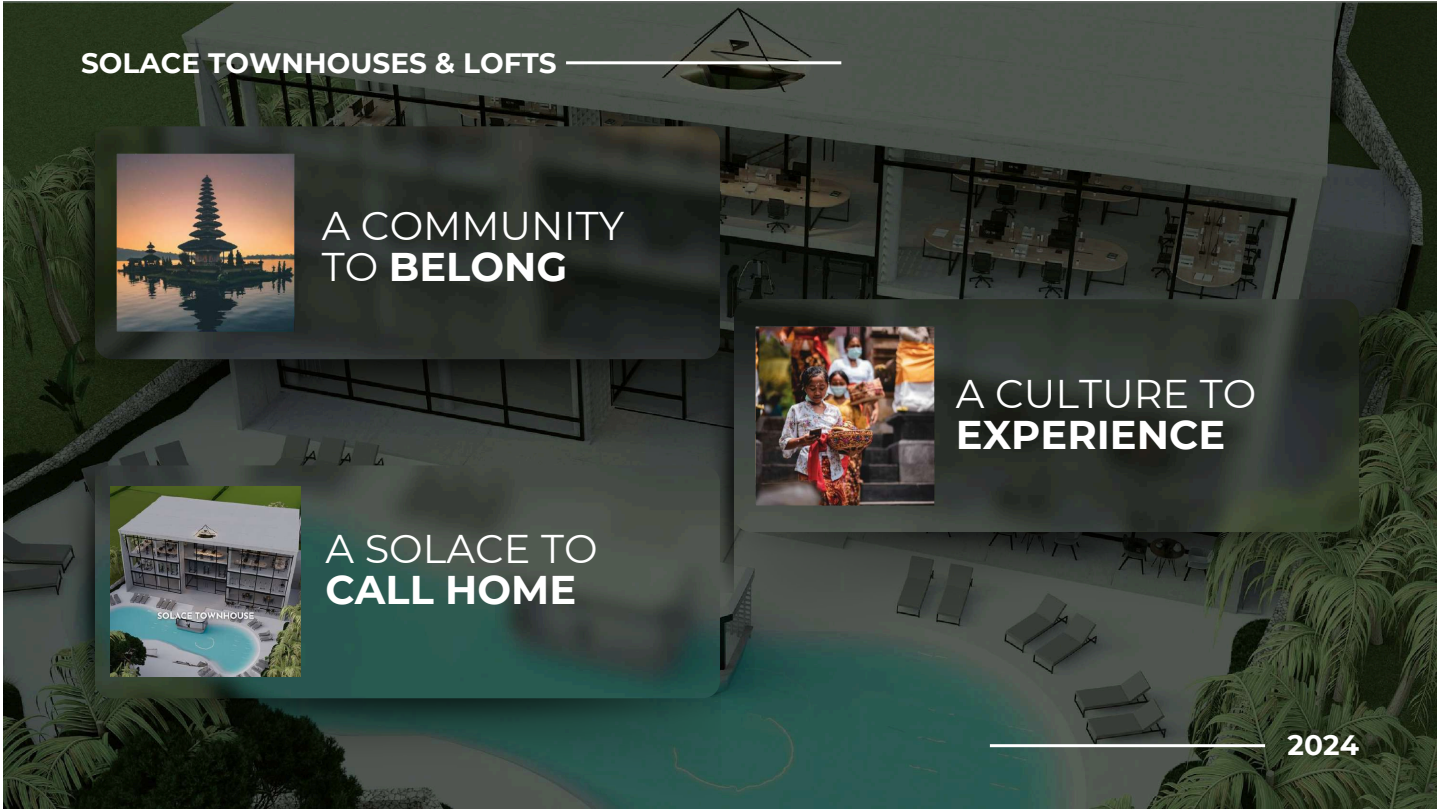
<style>
.page{position:relative;width:1440px;height:810px;background:#fff}
.page>*{position:absolute;margin:0;border:0;box-sizing:border-box;transform-origin:0 0}
.t1{font:40px/41.2px "Montserrat";color:#fff}
.t2{font:700 40px "Montserrat";color:#fff}
.t3{font:700 28px "Montserrat";color:#fff}
.s1{font-weight:700}
</style>
<div class="page">
<img style="left:3px;top:2px;width:1434px;height:806px">
<hr style="left:990px;top:744px;width:275px;height:3px;background:#fff">
<hr style="left:566px;top:61px;width:275px;height:3px;background:#fff">
<img style="left:693px;top:351px;width:41px;height:241px">
<img style="left:89px;top:692px;width:631px;height:106px">
<img style="left:54px;top:465px;width:41px;height:241px">
<img style="left:95px;top:465px;width:625px;height:233px;border-radius:17px">
<img style="left:111px;top:487px;width:189px;height:190px">
<img style="left:89px;top:353px;width:631px;height:106px">
<img style="left:54px;top:126px;width:41px;height:241px">
<img style="left:95px;top:126px;width:625px;height:233px;border-radius:17px">
<img style="left:111px;top:148px;width:189px;height:190px">
<img style="left:728px;top:526px;width:631px;height:106px">
<img style="left:734px;top:299px;width:625px;height:233px;border-radius:17px">
<img style="left:750px;top:321px;width:190px;height:190px">
<p class="t3" style="left:81px;top:46px;width:477px">SOLACE TOWNHOUSES &amp; LOFTS</p>
<p class="t1" style="left:322px;top:205px;width:304px">A COMMUNITY<br>TO <span class="s1">BELONG</span></p>
<p class="t1" style="left:326px;top:528px;width:274px">A SOLACE TO</p>
<p class="t2" style="left:326px;top:565px;width:252px">CALL HOME</p>
<p class="t1" style="left:956px;top:373px;width:302px">A CULTURE TO</p>
<p class="t2" style="left:956px;top:410px;width:271px">EXPERIENCE</p>
<p class="t3" style="left:1288px;top:728px;width:73px">2024</p>
</div>
